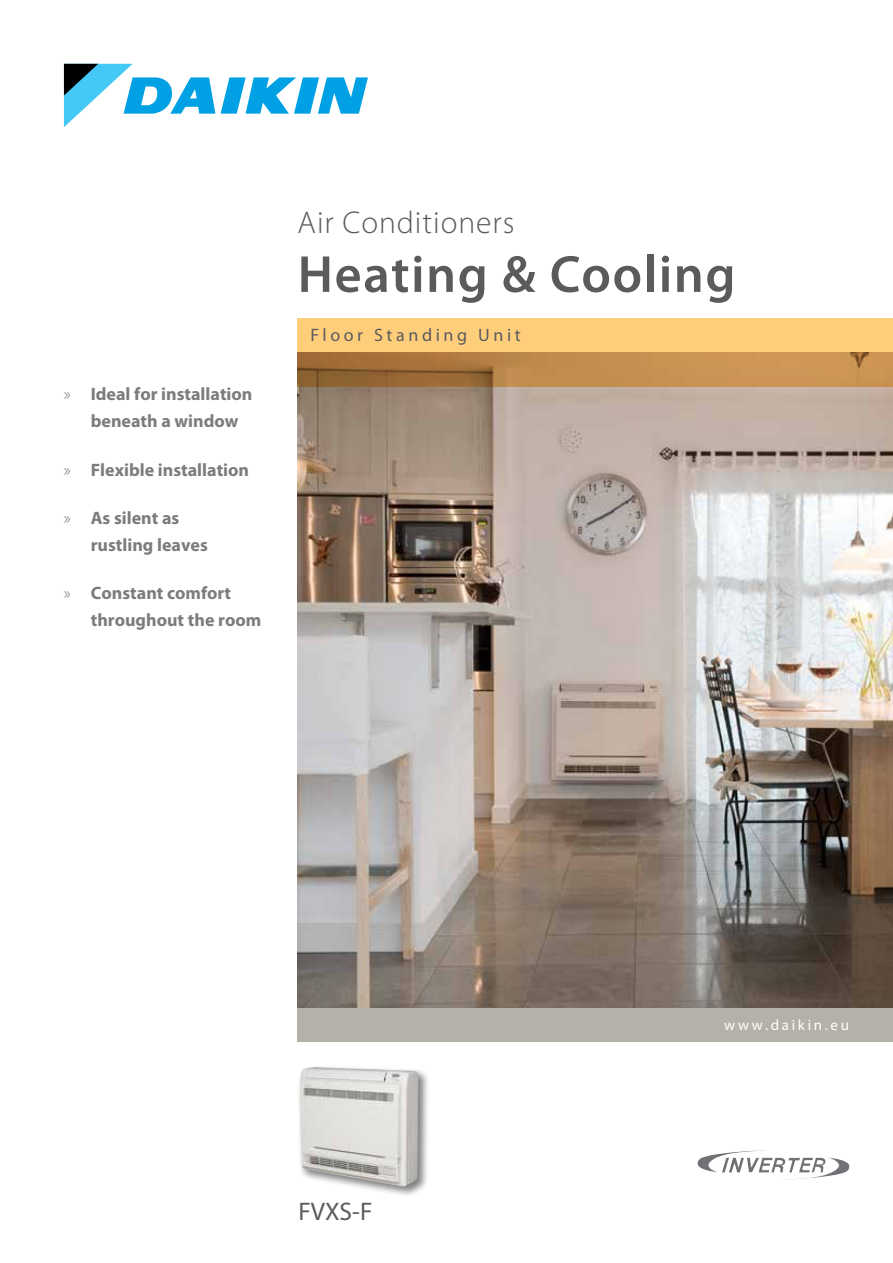
<style>
.page{position:relative;width:893px;height:1263px;background:#fff}
.page>*{position:absolute;margin:0;border:0;box-sizing:border-box;transform-origin:0 0}
.t1{font:600 52.5px "Myriad Pro";letter-spacing:.03em;color:#5a5b5d}
.t2{font:300 31.5px "Myriad Pro";letter-spacing:.03em;color:#5a5b5d}
.t3{font:25.5px "Myriad Pro";color:#5a5b5d}
.t4{font:700 18px/27px "Myriad Pro";color:#7a7c7e}
.t5{font:18px "Myriad Pro";letter-spacing:.2em;color:#5a5b5d}
.t6{font:15px "Myriad Pro";letter-spacing:.175em;color:#fff}
.s1{font-weight:300}
</style>
<div class="page">
<div style="left:298px;top:1008px;width:595px;height:34px;background:#b4b1a8"></div>
<img style="left:298px;top:387px;width:595px;height:621px">
<svg style="left:298px;top:319px;width:595px;height:68px;background:#daa760"></svg>
<img style="left:698px;top:1150px;width:61px;height:22px">
<svg style="left:221px;top:77px;width:147px;height:37px"></svg>
<svg style="left:64px;top:64px;width:151px;height:63px"></svg>
<div style="left:297px;top:1064px;width:133px;height:133px;background:#000;opacity:.5"></div>
<img style="left:299px;top:1067px;width:119px;height:119px">
<p class="t4" style="left:91px;top:380px;width:163px;text-indent:-27px"><span class="s1">»</span> Ideal for installation beneath a window</p>
<p class="t4" style="left:64px;top:456px;width:187px"><span class="s1">»</span> Flexible installation</p>
<p class="t4" style="left:91px;top:504px;width:119px;text-indent:-27px"><span class="s1">»</span> As silent as rustling leaves</p>
<p class="t4" style="left:91px;top:579px;width:172px;text-indent:-27px"><span class="s1">»</span> Constant comfort throughout the room</p>
<h2 class="t2" style="left:298px;top:203px;width:218px">Air Conditioners</h2>
<h1 class="t1" style="left:298px;top:241px;width:439px">Heating &amp; Cooling</h1>
<p class="t5" style="left:310px;top:324px;width:212px">Floor Standing Unit</p>
<h3 class="t3" style="left:298px;top:1195px;width:76px">FVXS-F</h3>
<p class="t6" style="left:724px;top:1015px;width:126px">www.daikin.eu</p>
</div>
